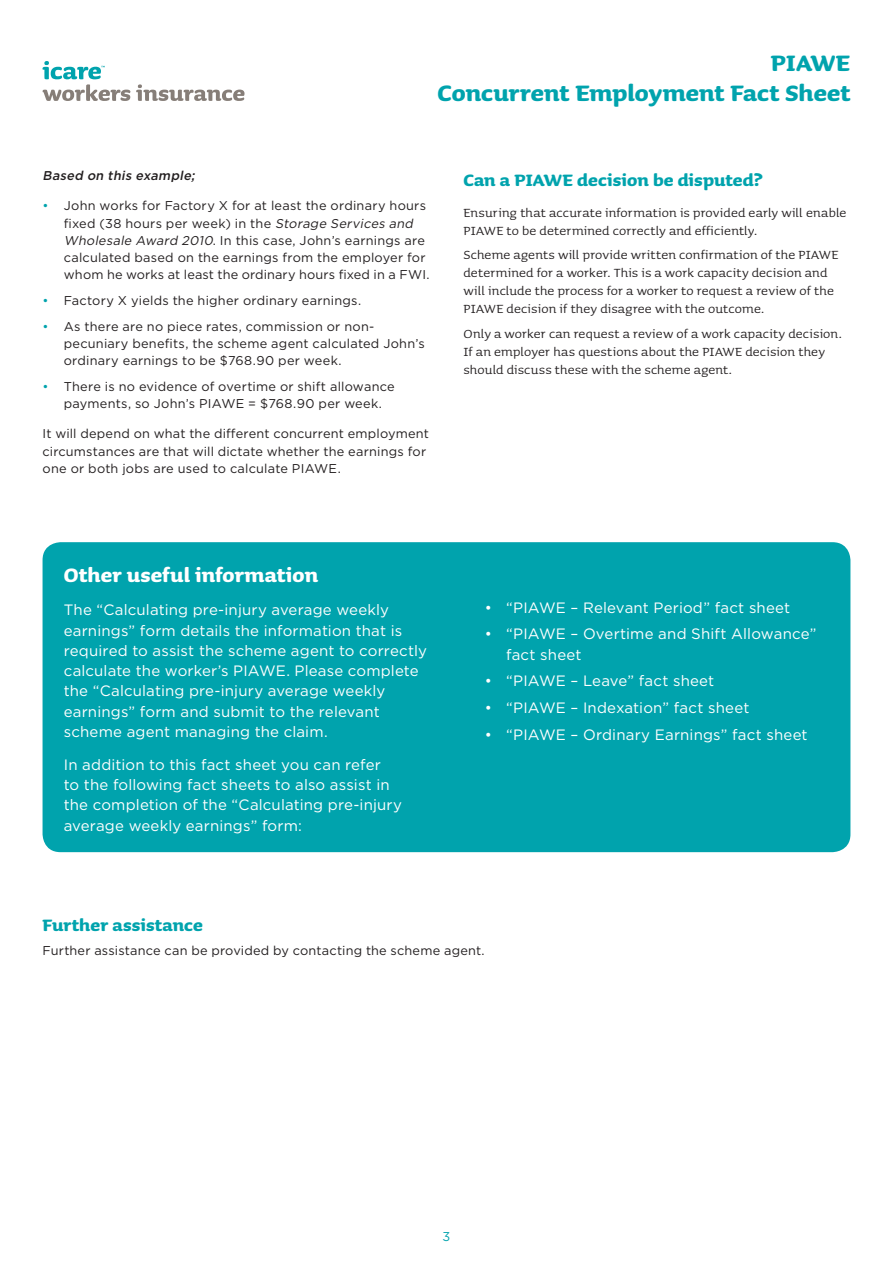
<style>
.page{position:relative;width:893px;height:1263px;background:#fff}
.page>*{position:absolute;margin:0;border:0;box-sizing:border-box;transform-origin:0 0}
.t1{font:700 28.5px/30px "Sauna Pro";color:#00a3ad;text-align:right}
.t2{font:700 24.75px "Sauna Pro";letter-spacing:.005em;color:#fff}
.t3{font:700 21px "Sauna Pro";letter-spacing:.005em;color:#00a3ad}
.t4{font:15.75px/18px "Sauna Pro";letter-spacing:.01em;color:#231f20}
.t5{font:15px/20.2px "Gotham";letter-spacing:.01em;color:#fff}
.t6{font:12.75px/17.2px "Gotham";letter-spacing:.015em;color:#231f20}
.t7{font:italic 500 12.75px "Gotham";color:#231f20}
.t8{font:12.75px "Gotham";color:#00a3ad}
.s1{color:#00a3ad}
.s2{font-style:italic}
</style>
<div class="page">
<div style="left:43px;top:542px;width:807px;height:310px;background:#00a3ad;border-radius:18px"></div>
<svg style="left:43px;top:61px;width:201px;height:40px"></svg>
<p class="t1" style="left:438px;top:47px;width:414px">PIAWE<br>Concurrent Employment Fact Sheet</p>
<p class="t7" style="left:43px;top:167px;width:157px">Based on this example;</p>
<p class="t6" style="left:64px;top:197px;width:367px;text-indent:-21px"><span class="s1">•</span> John works for Factory X for at least the ordinary hours fixed (38 hours per week) in the <span class="s2">Storage Services and Wholesale Award 2010</span>. In this case, John’s earnings are calculated based on the earnings from the employer for whom he works at least the ordinary hours fixed in a FWI.</p>
<p class="t6" style="left:43px;top:292px;width:320px"><span class="s1">•</span> Factory X yields the higher ordinary earnings.</p>
<p class="t6" style="left:64px;top:317px;width:362px;text-indent:-21px"><span class="s1">•</span> As there are no piece rates, commission or non&shy;pecuniary benefits, the scheme agent calculated John’s ordinary earnings to be $768.90 per week.</p>
<p class="t6" style="left:64px;top:378px;width:332px;text-indent:-21px"><span class="s1">•</span> There is no evidence of overtime or shift allowance payments, so John’s PIAWE = $768.90 per week.</p>
<p class="t6" style="left:43px;top:425px;width:388px">It will depend on what the different concurrent employment circumstances are that will dictate whether the earnings for one or both jobs are used to calculate PIAWE.</p>
<p class="t3" style="left:463px;top:168px;width:301px">Can a PIAWE decision be disputed?</p>
<p class="t4" style="left:463px;top:204px;width:384px">Ensuring that accurate information is provided early will enable<br>PIAWE to be determined correctly and efficiently.</p>
<p class="t4" style="left:463px;top:246px;width:376px">Scheme agents will provide written confirmation of the PIAWE determined for a worker. This is a work capacity decision and will include the process for a worker to request a review of the PIAWE decision if they disagree with the outcome.</p>
<p class="t4" style="left:463px;top:324px;width:380px">Only a worker can request a review of a work capacity decision.<br>If an employer has questions about the PIAWE decision they should discuss these with the scheme agent.</p>
<p class="t2" style="left:64px;top:561px;width:256px">Other useful information</p>
<p class="t5" style="left:64px;top:600px;width:365px">The “Calculating pre-injury average weekly earnings” form details the information that is required to assist the scheme agent to correctly calculate the worker’s PIAWE. Please complete the “Calculating pre-injury average weekly earnings” form and submit to the relevant scheme agent managing the claim.</p>
<p class="t5" style="left:64px;top:754px;width:340px">In addition to this fact sheet you can refer<br>to the following fact sheets to also assist in the completion of the “Calculating pre-injury average weekly earnings” form:</p>
<p class="t5" style="left:485px;top:597px;width:307px">• “PIAWE – Relevant Period” fact sheet</p>
<p class="t5" style="left:506px;top:624px;width:312px;text-indent:-21px">• “PIAWE – Overtime and Shift Allowance” fact sheet</p>
<p class="t5" style="left:485px;top:670px;width:231px">• “PIAWE – Leave” fact sheet</p>
<p class="t5" style="left:485px;top:697px;width:266px">• “PIAWE – Indexation” fact sheet</p>
<p class="t5" style="left:485px;top:724px;width:324px">• “PIAWE – Ordinary Earnings” fact sheet</p>
<p class="t3" style="left:43px;top:913px;width:162px">Further assistance</p>
<p class="t6" style="left:43px;top:941px;width:444px">Further assistance can be provided by contacting the scheme agent.</p>
<p class="t8" style="left:443px;top:1228px;width:9px">3</p>
</div>
